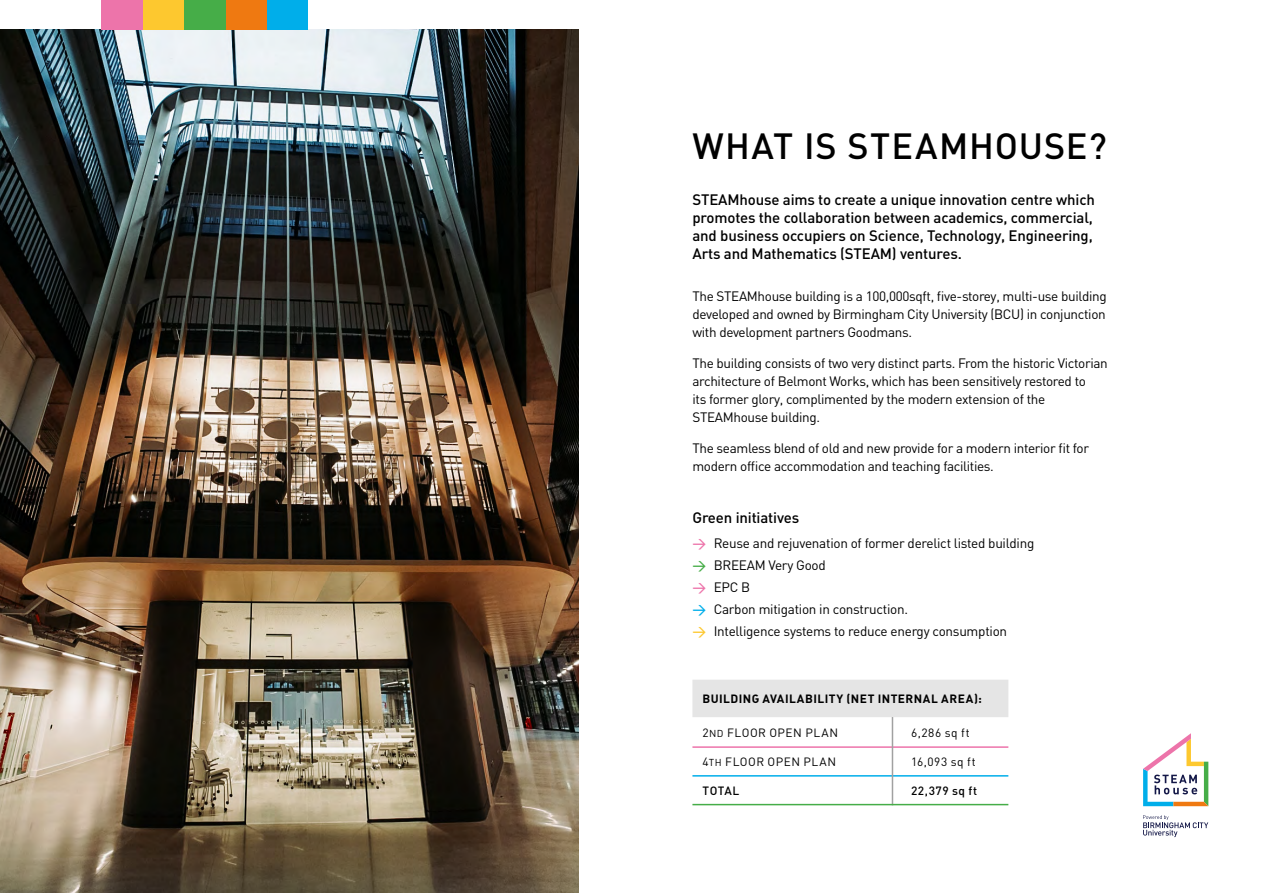
<style>
.page{position:relative;width:1263px;height:893px;background:#fff}
.page>*{position:absolute;margin:0;border:0;box-sizing:border-box;transform-origin:0 0}
.t1{font:500 36px "DIN";letter-spacing:.03em;color:#000}
.t2{font:500 15px/18px "DIN";letter-spacing:-.01em;color:#000}
.t3{font:13.5px/18px "DIN";letter-spacing:-.025em;color:#000}
.t4{font:11.85px "DIN";letter-spacing:.045em;color:#000}
.t5{font:11.85px "DIN Bold Alternate";letter-spacing:.04em;color:#000}
.t6{font:500 11.85px "DIN";letter-spacing:.045em;color:#000}
.s1{font-weight:500;color:#ed74aa}
.s2{font-weight:500;color:#46ad48}
.s3{font-weight:500;color:#00aeea}
.s4{font-weight:500;color:#fdc82f}
.s5{font-size:9.9px}
</style>
<div class="page">
<svg style="left:1143px;top:733px;width:65px;height:73px"></svg>
<svg style="left:1143px;top:815px;width:65px;height:22px"></svg>
<img style="left:0;top:30px;width:578px;height:863px">
<div style="left:266px;top:0;width:42px;height:30px;background:#00aeea"></div>
<div style="left:225px;top:0;width:41px;height:30px;background:#ef7911"></div>
<div style="left:184px;top:0;width:41px;height:30px;background:#46ad48"></div>
<div style="left:143px;top:0;width:41px;height:30px;background:#fdc82f"></div>
<div style="left:101px;top:0;width:42px;height:30px;background:#ed74aa"></div>
<div style="left:692px;top:680px;width:316px;height:37px;background:#e5e5e5"></div>
<hr style="left:692px;top:746px;width:316px;height:2px;background:#ed74aa">
<hr style="left:692px;top:775px;width:316px;height:2px;background:#00aeea">
<hr style="left:892px;top:717px;width:1px;height:88px;background:#a1a1a1">
<hr style="left:692px;top:804px;width:316px;height:1px;background:#46ad48">
<h1 class="t1" style="left:692px;top:123px;width:416px">WHAT IS STEAMHOUSE?</h1>
<p class="t2" style="left:692px;top:190px;width:404px">STEAMhouse aims to create a unique innovation centre which promotes the collaboration between academics, commercial, and business occupiers on Science, Technology, Engineering, Arts and Mathematics (STEAM) ventures.</p>
<p class="t3" style="left:692px;top:287px;width:416px;text-align:justify">The STEAMhouse building is a 100,000sqft, five-storey, multi-use building developed and owned by Birmingham City University (BCU) in conjunction with development partners Goodmans.</p>
<p class="t3" style="left:692px;top:354px;width:417px">The building consists of two very distinct parts. From the historic Victorian architecture of Belmont Works, which has been sensitively restored to<br>its former glory, complimented by the modern extension of the STEAMhouse building.</p>
<p class="t3" style="left:692px;top:439px;width:398px">The seamless blend of old and new provide for a modern interior fit for modern office accommodation and teaching facilities.</p>
<p class="t2" style="left:692px;top:508px;width:108px">Green initiatives</p>
<p class="t3" style="left:692px;top:532px;width:343px;line-height:22px"><span class="s1">&gt;</span> Reuse and rejuvenation of former derelict listed building <span class="s2">&gt;</span> BREEAM Very Good<br><span class="s1">&gt;</span> EPC B<br><span class="s3">&gt;</span> Carbon mitigation in construction.<br><span class="s4">&gt;</span> Intelligence systems to reduce energy consumption</p>
<p class="t5" style="left:702px;top:690px;width:281px">BUILDING AVAILABILITY (NET INTERNAL AREA):</p>
<p class="t4" style="left:702px;top:725px;width:137px">2<span class="s5">ND</span> FLOOR OPEN PLAN</p>
<p class="t4" style="left:911px;top:725px;width:60px">6,286 sq ft</p>
<p class="t4" style="left:702px;top:754px;width:135px">4<span class="s5">TH</span> FLOOR OPEN PLAN</p>
<p class="t4" style="left:911px;top:754px;width:66px">16,093 sq ft</p>
<p class="t6" style="left:702px;top:783px;width:38px">TOTAL</p>
<p class="t6" style="left:911px;top:783px;width:68px">22,379 sq ft</p>
</div>
